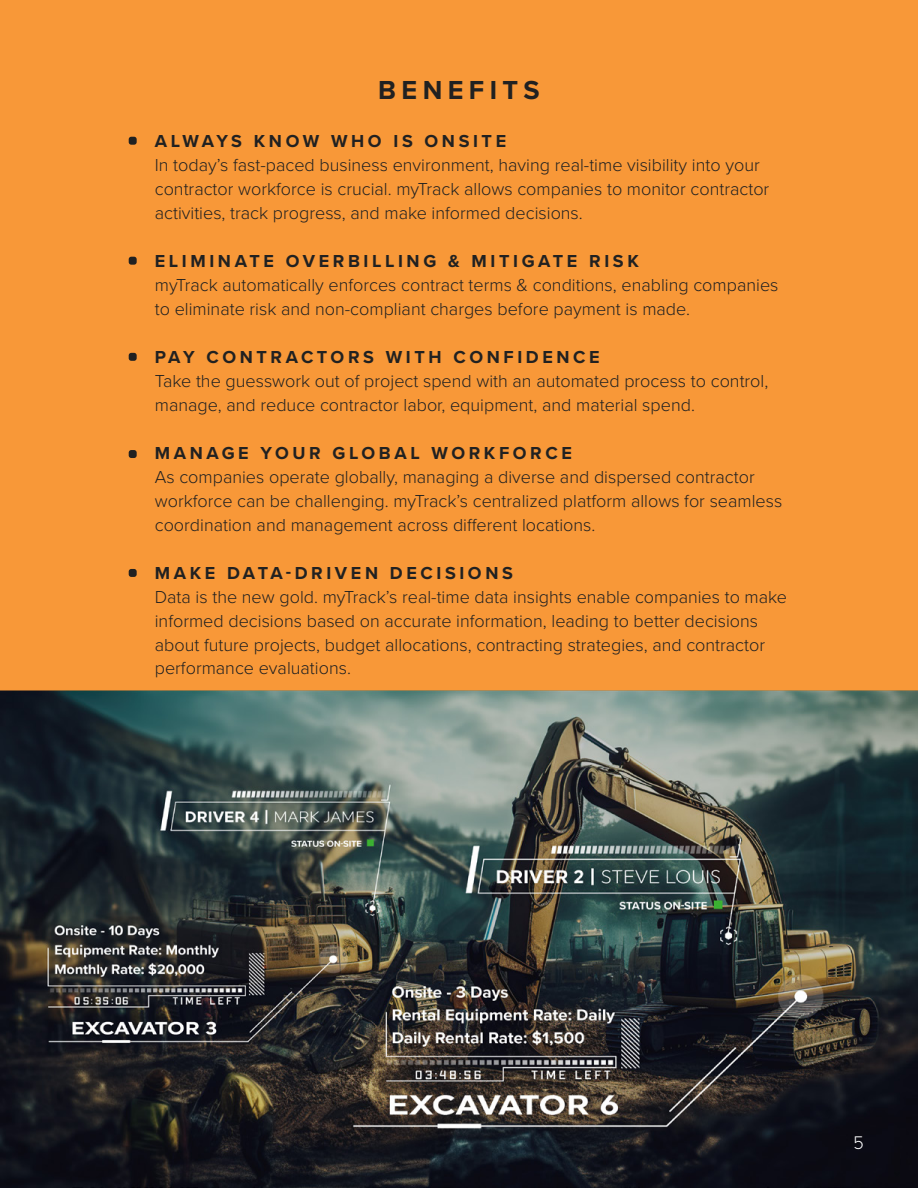
<style>
.page{position:relative;width:918px;height:1188px;background:#f89838}
.page>*{position:absolute;margin:0;border:0;box-sizing:border-box;transform-origin:0 0}
.t1{font:700 27px "Proxima Nova";letter-spacing:.2em;color:#212121}
.t2{font:300 18px/24px "Proxima Nova";color:#212121}
.t3{font:700 18px "Proxima Nova";letter-spacing:.2em;color:#212121}
.t4{font:18px "Uniform Pro Lgt";color:#fff}
</style>
<div class="page">
<img style="left:0;top:691px;width:918px;height:497px">
<div style="left:129px;top:137px;width:8px;height:8px;background:#212121;border-radius:3px"></div>
<div style="left:129px;top:257px;width:8px;height:8px;background:#212121;border-radius:3px"></div>
<div style="left:129px;top:353px;width:8px;height:8px;background:#212121;border-radius:3px"></div>
<div style="left:129px;top:450px;width:8px;height:8px;background:#212121;border-radius:3px"></div>
<div style="left:129px;top:569px;width:8px;height:8px;background:#212121;border-radius:3px"></div>
<h1 class="t1" style="left:378px;top:70px;width:163px">BENEFITS</h1>
<p class="t3" style="left:155px;top:127px;width:353px">ALWAYS KNOW WHO IS ONSITE</p>
<p class="t2" style="left:155px;top:152px;width:616px">In today’s fast-paced business environment, having real-time visibility into your contractor workforce is crucial. myTrack allows companies to monitor contractor activities, track progress, and make informed decisions.</p>
<p class="t3" style="left:155px;top:247px;width:486px">ELIMINATE OVERBILLING &amp; MITIGATE RISK</p>
<p class="t2" style="left:155px;top:272px;width:625px">myTrack automatically enforces contract terms &amp; conditions, enabling companies to eliminate risk and non-compliant charges before payment is made.</p>
<p class="t3" style="left:155px;top:343px;width:446px">PAY CONTRACTORS WITH CONFIDENCE</p>
<p class="t2" style="left:155px;top:368px;width:615px">Take the guesswork out of project spend with an automated process to control, manage, and reduce contractor labor, equipment, and material spend.</p>
<p class="t3" style="left:155px;top:439px;width:419px">MANAGE YOUR GLOBAL WORKFORCE</p>
<p class="t2" style="left:155px;top:464px;width:629px">As companies operate globally, managing a diverse and dispersed contractor workforce can be challenging. myTrack’s centralized platform allows for seamless coordination and management across different locations.</p>
<p class="t3" style="left:155px;top:559px;width:360px">MAKE DATA-DRIVEN DECISIONS</p>
<p class="t2" style="left:155px;top:584px;width:634px">Data is the new gold. myTrack’s real-time data insights enable companies to make informed decisions based on accurate information, leading to better decisions about future projects, budget allocations, contracting strategies, and contractor performance evaluations.</p>
<p class="t4" style="left:854px;top:1132px;width:12px">5</p>
</div>
